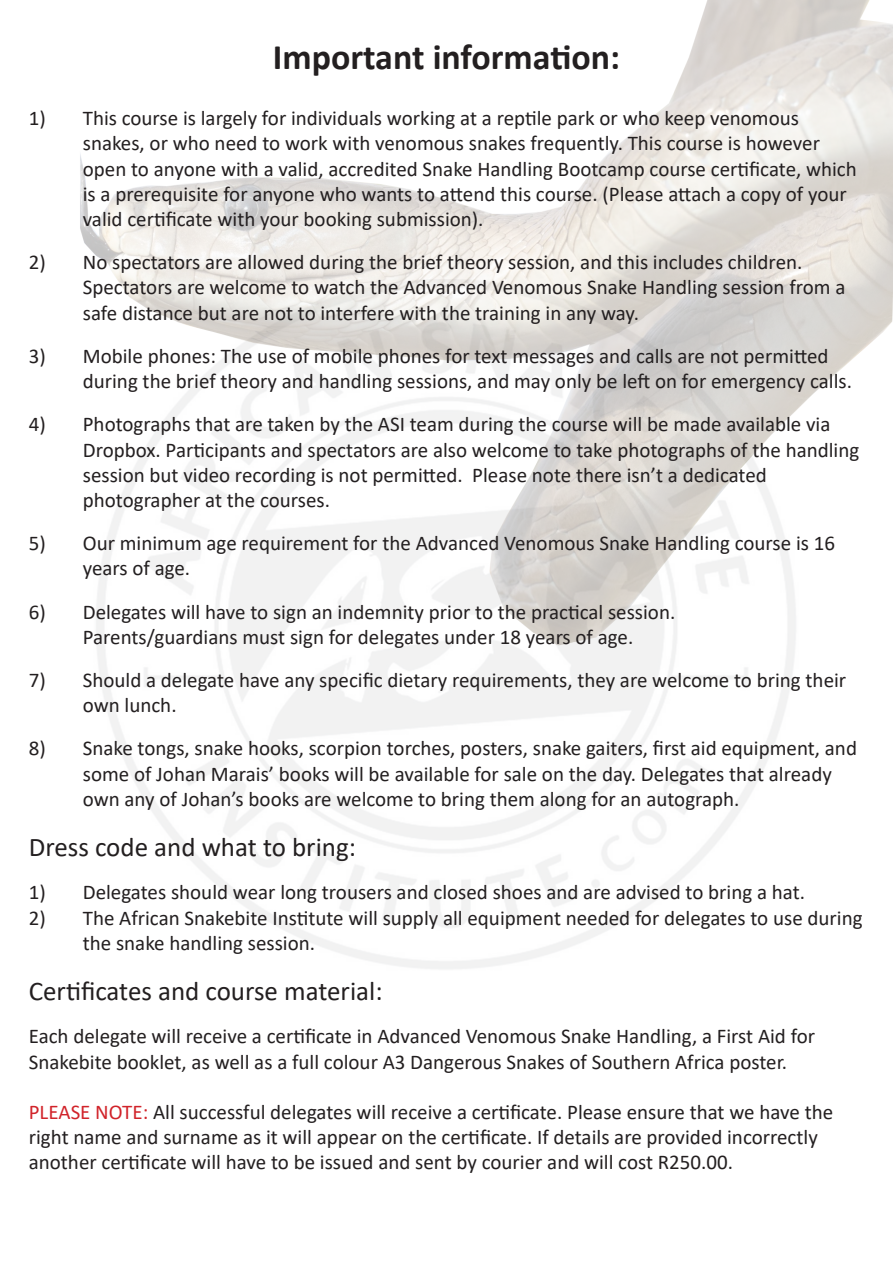
<style>
.page{position:relative;width:893px;height:1263px;background:#fff}
.page>*{position:absolute;margin:0;border:0;box-sizing:border-box;transform-origin:0 0}
.t1{font:700 36px "Calibri";color:#231f20}
.t2{font:27px "Calibri";color:#231f20}
.t3{font:21px/25.2px "Calibri";color:#231f20}
.s1{color:#d1232a}
</style>
<div class="page">
<img style="left:80px;top:0;width:813px;height:686px">
<p class="t1" style="left:273px;top:32px;width:349px">Important information:</p>
<p class="t3" style="left:29px;top:105px;width:772px">1) This course is largely for individuals working at a reptile park or who keep venomous</p>
<p class="t3" style="left:83px;top:130px;width:739px">snakes, or who need to work with venomous snakes frequently. This course is however</p>
<p class="t3" style="left:83px;top:156px;width:776px">open to anyone with a valid, accredited Snake Handling Bootcamp course certificate, which</p>
<p class="t3" style="left:83px;top:181px;width:765px">is a prerequisite for anyone who wants to attend this course. (Please attach a copy of your</p>
<p class="t3" style="left:83px;top:206px;width:402px">valid certificate with your booking submission).</p>
<p class="t3" style="left:29px;top:249px;width:775px">2) No spectators are allowed during the brief theory session, and this includes children.</p>
<p class="t3" style="left:83px;top:274px;width:764px">Spectators are welcome to watch the Advanced Venomous Snake Handling session from a</p>
<p class="t3" style="left:83px;top:300px;width:558px">safe distance but are not to interfere with the training in any way.</p>
<p class="t3" style="left:29px;top:343px;width:801px">3) Mobile phones: The use of mobile phones for text messages and calls are not permitted</p>
<p class="t3" style="left:83px;top:368px;width:771px">during the brief theory and handling sessions, and may only be left on for emergency calls.</p>
<p class="t3" style="left:29px;top:411px;width:803px">4) Photographs that are taken by the ASI team during the course will be made available via</p>
<p class="t3" style="left:83px;top:436px;width:778px">Dropbox. Participants and spectators are also welcome to take photographs of the handling</p>
<p class="t3" style="left:83px;top:462px;width:686px">session but video recording is not permitted. Please note there isn’t a dedicated</p>
<p class="t3" style="left:83px;top:487px;width:249px">photographer at the courses.</p>
<p class="t3" style="left:29px;top:530px;width:808px">5) Our minimum age requirement for the Advanced Venomous Snake Handling course is 16</p>
<p class="t3" style="left:83px;top:555px;width:109px">years of age.</p>
<p class="t3" style="left:29px;top:598px;width:648px">6) Delegates will have to sign an indemnity prior to the practical session.</p>
<p class="t3" style="left:83px;top:624px;width:552px">Parents/guardians must sign for delegates under 18 years of age.</p>
<p class="t3" style="left:29px;top:667px;width:819px">7) Should a delegate have any specific dietary requirements, they are welcome to bring their</p>
<p class="t3" style="left:83px;top:692px;width:95px">own lunch.</p>
<p class="t3" style="left:29px;top:735px;width:830px">8) Snake tongs, snake hooks, scorpion torches, posters, snake gaiters, first aid equipment, and</p>
<p class="t3" style="left:83px;top:760px;width:751px">some of Johan Marais’ books will be available for sale on the day. Delegates that already</p>
<p class="t3" style="left:83px;top:786px;width:658px">own any of Johan’s books are welcome to bring them along for an autograph.</p>
<p class="t2" style="left:29px;top:828px;width:329px">Dress code and what to bring:</p>
<p class="t3" style="left:29px;top:879px;width:778px">1) Delegates should wear long trousers and closed shoes and are advised to bring a hat.</p>
<p class="t3" style="left:29px;top:904px;width:835px">2) The African Snakebite Institute will supply all equipment needed for delegates to use during</p>
<p class="t3" style="left:83px;top:930px;width:234px">the snake handling session.</p>
<p class="t2" style="left:29px;top:972px;width:355px">Certificates and course material:</p>
<p class="t3" style="left:29px;top:1023px;width:788px">Each delegate will receive a certificate in Advanced Venomous Snake Handling, a First Aid for<br>Snakebite booklet, as well as a full colour A3 Dangerous Snakes of Southern Africa poster.</p>
<p class="t3" style="left:29px;top:1099px;width:806px"><span class="s1">PLEASE NOTE:</span> All successful delegates will receive a certificate. Please ensure that we have the right name and surname as it will appear on the certificate. If details are provided incorrectly</p>
<p class="t3" style="left:29px;top:1149px;width:706px">another certificate will have to be issued and sent by courier and will cost R250.00.</p>
</div>
